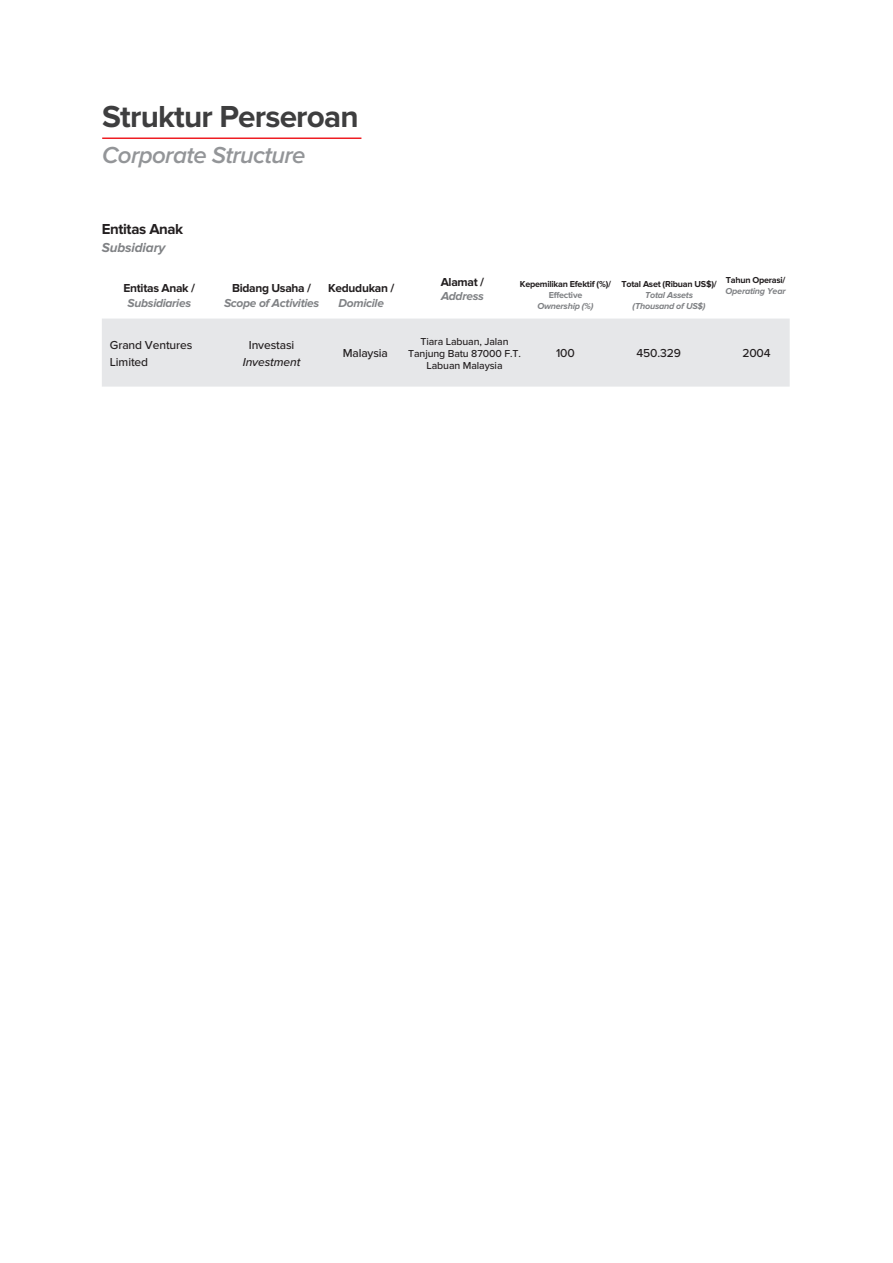
<style>
.page{position:relative;width:893px;height:1263px;background:#fff}
.page>*{position:absolute;margin:0;border:0;box-sizing:border-box;transform-origin:0 0}
.t1{font:700 31.5px "Proxima Nova";letter-spacing:-.025em;color:#3e3e3f}
.t2{font:italic 600 24px "Proxima Nova";letter-spacing:-.025em;color:#939598}
.t3{font:700 15px "Proxima Nova";letter-spacing:-.025em;color:#231f20}
.t4{font:italic 700 13.5px "Proxima Nova";letter-spacing:-.01em;color:#808285}
.t5{font:500 12px/16.5px "Proxima Nova";letter-spacing:-.01em;color:#231f20}
.t6{font:italic 700 12px "Proxima Nova";letter-spacing:-.025em;color:#808285}
.t7{font:700 12px "Proxima Nova";letter-spacing:-.025em;color:#231f20}
.t8{font:italic 500 12px "Proxima Nova";letter-spacing:-.01em;color:#231f20}
.t9{font:500 10.5px/12px "Proxima Nova";letter-spacing:-.01em;color:#231f20;text-align:center}
.t10{font:700 9px "Proxima Nova";letter-spacing:-.025em;color:#231f20}
.t11{font:italic 700 9px/10.8px "Proxima Nova";letter-spacing:-.025em;color:#808285;text-align:center}
.t12{font:700 9px "Proxima Nova";letter-spacing:-.025em;color:#808285}
</style>
<div class="page">
<div style="left:102px;top:319px;width:688px;height:68px;background:#e6e7e9"></div>
<hr style="left:102px;top:137px;width:259px;height:2px;background:#ee1d23">
<h1 class="t1" style="left:102px;top:98px;width:258px">Struktur Perseroan</h1>
<h2 class="t2" style="left:102px;top:141px;width:205px">Corporate Structure</h2>
<h3 class="t3" style="left:102px;top:220px;width:83px">Entitas Anak</h3>
<h3 class="t4" style="left:102px;top:240px;width:65px">Subsidiary</h3>
<h3 class="t7" style="left:124px;top:281px;width:73px">Entitas Anak /</h3>
<h3 class="t6" style="left:128px;top:296px;width:65px">Subsidiaries</h3>
<h3 class="t7" style="left:232px;top:281px;width:81px">Bidang Usaha /</h3>
<h3 class="t6" style="left:224px;top:296px;width:97px">Scope of Activities</h3>
<h3 class="t7" style="left:328px;top:281px;width:68px">Kedudukan /</h3>
<h3 class="t6" style="left:339px;top:296px;width:47px">Domicile</h3>
<h3 class="t7" style="left:441px;top:275px;width:45px">Alamat /</h3>
<h3 class="t6" style="left:441px;top:289px;width:44px">Address</h3>
<p class="t10" style="left:520px;top:279px;width:93px">Kepemilikan Efektif (%)/</p>
<p class="t12" style="left:549px;top:290px;width:35px">Effective</p>
<p class="t11" style="left:537px;top:301px;width:58px">Ownership (%)</p>
<p class="t10" style="left:621px;top:279px;width:97px">Total Aset (Ribuan US$)/</p>
<p class="t11" style="left:633px;top:290px;width:74px">Total Assets (Thousand of US$)</p>
<p class="t10" style="left:726px;top:275px;width:61px">Tahun Operasi/</p>
<p class="t11" style="left:726px;top:286px;width:62px">Operating Year</p>
<h3 class="t5" style="left:110px;top:337px;width:84px">Grand Ventures<br>Limited</h3>
<h3 class="t5" style="left:249px;top:337px;width:47px">Investasi</h3>
<h3 class="t8" style="left:243px;top:353px;width:59px">Investment</h3>
<h3 class="t5" style="left:343px;top:345px;width:47px">Malaysia</h3>
<p class="t9" style="left:408px;top:335px;width:114px">Tiara Labuan, Jalan<br>Tanjung Batu 87000 F.T.<br>Labuan Malaysia</p>
<h3 class="t5" style="left:556px;top:345px;width:20px">100</h3>
<h3 class="t5" style="left:636px;top:345px;width:46px">450.329</h3>
<h3 class="t5" style="left:742px;top:345px;width:30px">2004</h3>
</div>
